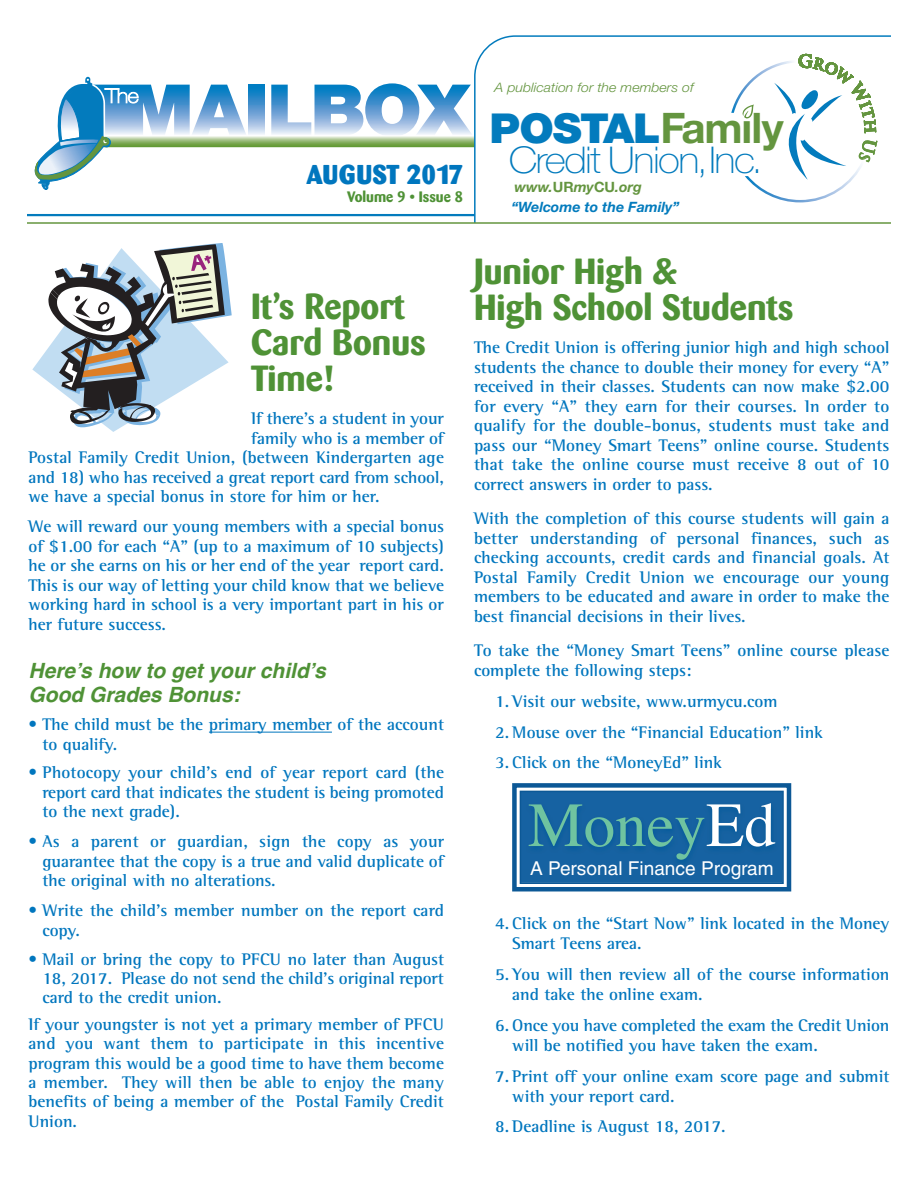
<style>
.page{position:relative;width:918px;height:1188px;background:#fff}
.page>*{position:absolute;margin:0;border:0;box-sizing:border-box;transform-origin:0 0}
.t1{font:62.85px "Times";color:#6fc3a0}
.t2{font:900 41.25px "Helvetica Neue";letter-spacing:-.03em;color:#037bbd;scale:1.05 1}
.t3{font:100 36.9px "Helvetica Neue";letter-spacing:-.04em;color:#037bbd;scale:1.1 1}
.t4{font:700 36px/36px "Barmeno";color:#4f9236}
.t5{font:800 27px "Barmeno";color:#0076be}
.t6{font:italic 700 21px/24px "Helvetica";color:#4f9236}
.t7{font:19.05px "Helvetica";color:#fff}
.t8{font:700 17.25px/19.5px "Rotis Semi Serif";color:#0076be;text-align:justify}
.t9{font:700 15px "Barmeno";color:#4f9236}
.t10{font:italic 700 14.25px/20.2px "Helvetica Neue";color:#037bbd}
.t11{font:italic 300 13.05px "Helvetica Neue";color:#64953f;scale:1.09 1}
.s1{font-weight:700;font-size:42.15px;color:#64953f}
.s2{color:#64953f}
.s3{font-style:normal;color:#64953f}
.s4{color:#fff}
</style>
<div class="page">
<svg style="left:34px;top:77px;width:440px;height:113px"></svg>
<hr style="left:27px;top:214px;width:465px;height:2px;background:#037bbd">
<svg style="left:474px;top:35px;width:416px;height:187px"></svg>
<hr style="left:27px;top:222px;width:863px;height:2px;background:#8aaf6e">
<hr style="left:209px;top:732px;width:123px;height:1px;background:#0076be">
<div style="left:523px;top:870px;width:258px;height:11px;background:#1662a1"></div>
<img style="left:523px;top:794px;width:258px;height:76px">
<div style="left:512px;top:783px;width:279px;height:108px;border:4px solid #0c5896"></div>
<div style="left:520px;top:791px;width:264px;height:93px;border:2px solid #0c5896"></div>
<svg style="left:32px;top:243px;width:200px;height:189px"></svg>
<svg style="left:731px;top:54px;width:146px;height:148px"></svg>
<h3 class="t5" style="left:307px;top:164px;width:158px">AUGUST 2017</h3>
<p class="t9" style="left:347px;top:189px;width:117px">Volume 9 • Issue 8</p>
<p class="t11" style="left:495px;top:83px;width:184px">A publication for the members of</p>
<h2 class="t2" style="left:489px;top:113px;width:282px">POSTAL<span class="s1">Famıly</span></h2>
<h3 class="t3" style="left:509px;top:146px;width:232px">Credit Union, Inc.</h3>
<p class="t10" style="left:511px;top:178px;width:170px"><span class="s2">www.</span><span class="s3">UR</span><span class="s2">my</span><span class="s3">CU</span><span class="s2">.org </span>“Welcome to the Family”</p>
<h3 class="t4" style="left:251px;top:290px;width:176px">It’s Report<br>Card Bonus<br>Time!</h3>
<p class="t8" style="left:251px;top:410px;width:194px">If there’s a student in your</p>
<p class="t8" style="left:251px;top:430px;width:194px">family who is a member of</p>
<p class="t8" style="left:29px;top:449px;width:417px">Postal Family Credit Union, (between Kindergarten age</p>
<p class="t8" style="left:29px;top:469px;width:417px">and 18) who has received a great report card from school,</p>
<p class="t8" style="left:29px;top:488px;width:353px">we have a special bonus in store for him or her.</p>
<p class="t8" style="left:29px;top:518px;width:417px">We will reward our young members with a special bonus of $1.00 for each “A” (up to a maximum of 10 subjects) he or she earns on his or her end of the year report card.<br>This is our way of letting your child know that we believe working hard in school is a very important part in his or her future success.</p>
<p class="t6" style="left:29px;top:659px;width:299px">Here’s how to get your child’s<br>Good Grades Bonus:</p>
<p class="t8" style="left:42px;top:716px;width:403px;text-indent:-14px">• The child must be the primary member of the account to qualify.</p>
<p class="t8" style="left:42px;top:764px;width:403px;text-indent:-14px">• Photocopy your child’s end of year report card (the report card that indicates the student is being promoted to the next grade).</p>
<p class="t8" style="left:42px;top:833px;width:403px;text-indent:-14px">• As a parent or guardian, sign the copy as your guarantee that the copy is a true and valid duplicate of the original with no alterations.</p>
<p class="t8" style="left:42px;top:902px;width:403px;text-indent:-14px">• Write the child’s member number on the report card copy.</p>
<p class="t8" style="left:42px;top:952px;width:403px;line-height:18.8px;text-indent:-14px">• Mail or bring the copy to PFCU no later than August 18, 2017. Please do not send the child’s original report card to the credit union.</p>
<p class="t8" style="left:28px;top:1016px;width:417px">If your youngster is not yet a primary member of PFCU and you want them to participate in this incentive program this would be a good time to have them become a member. They will then be able to enjoy the many benefits of being a member of the Postal Family Credit Union.</p>
<h3 class="t4" style="left:474px;top:255px;width:321px">Junior High &amp;<br>High School Students</h3>
<p class="t8" style="left:474px;top:339px;width:417px">The Credit Union is offering junior high and high school students the chance to double their money for every “A” received in their classes. Students can now make $2.00 for every “A” they earn for their courses. In order to qualify for the double-bonus, students must take and pass our “Money Smart Teens” online course. Students that take the online course must receive 8 out of 10 correct answers in order to pass.</p>
<p class="t8" style="left:474px;top:510px;width:417px">With the completion of this course students will gain a better understanding of personal finances, such as checking accounts, credit cards and financial goals. At Postal Family Credit Union we encourage our young members to be educated and aware in order to make the best financial decisions in their lives.</p>
<p class="t8" style="left:474px;top:642px;width:417px">To take the “Money Smart Teens” online course please complete the following steps:</p>
<p class="t8" style="left:495px;top:694px;width:284px">1. Visit our website, www.urmycu.com</p>
<p class="t8" style="left:495px;top:724px;width:329px">2. Mouse over the “Financial Education” link</p>
<p class="t8" style="left:495px;top:755px;width:228px">3. Click on the “MoneyEd” link</p>
<h1 class="t1" style="left:528px;top:766px;width:249px">Money<span class="s4">Ed</span></h1>
<p class="t7" style="left:530px;top:862px;width:245px">A Personal Finance Program</p>
<p class="t8" style="left:512px;top:915px;width:379px;text-indent:-17px">4. Click on the “Start Now” link located in the Money<br>Smart Teens area.</p>
<p class="t8" style="left:512px;top:966px;width:379px;text-indent:-17px">5. You will then review all of the course information and take the online exam.</p>
<p class="t8" style="left:512px;top:1017px;width:379px;text-indent:-17px">6. Once you have completed the exam the Credit Union will be notified you have taken the exam.</p>
<p class="t8" style="left:512px;top:1068px;width:379px;text-indent:-17px">7. Print off your online exam score page and submit with your report card.</p>
<p class="t8" style="left:495px;top:1118px;width:232px">8. Deadline is August 18, 2017.</p>
</div>
